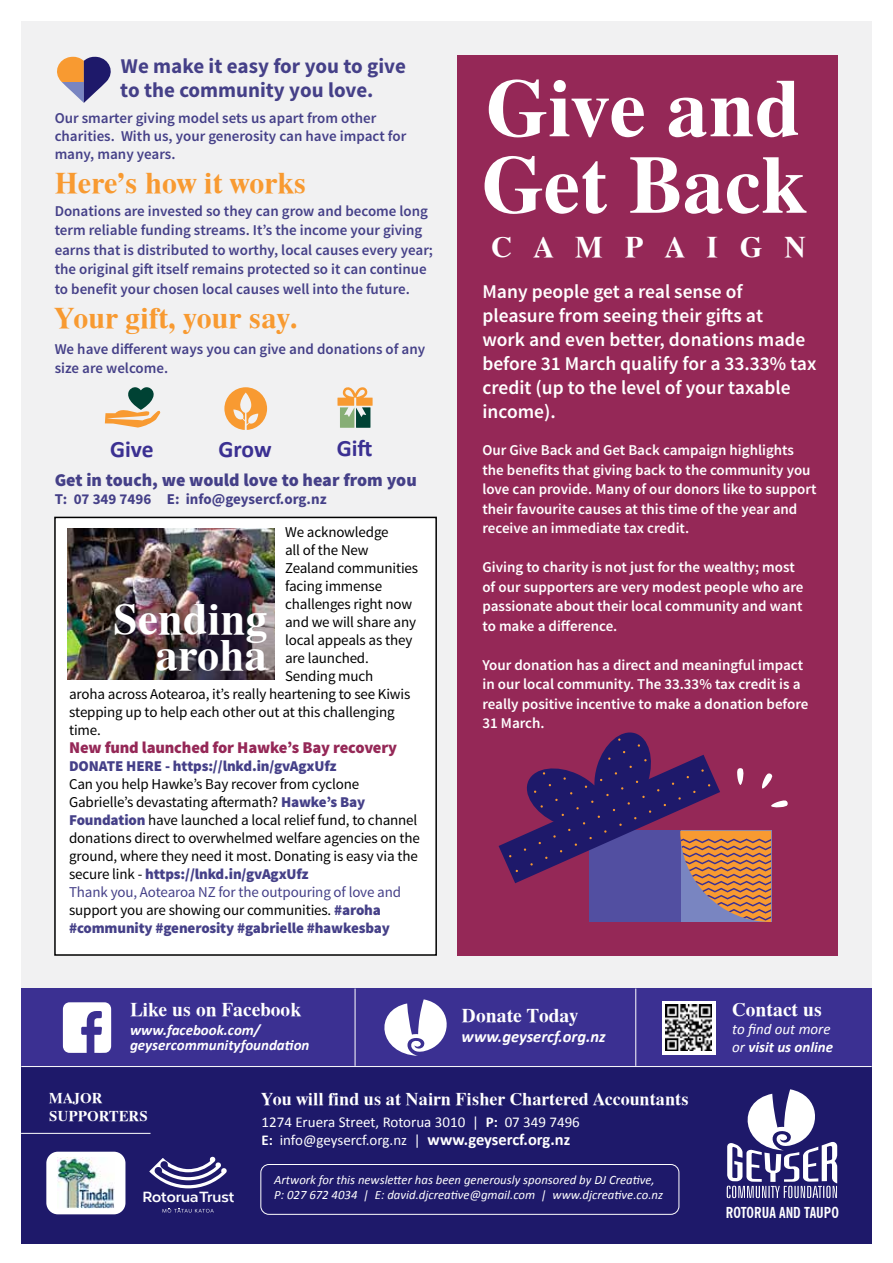
<style>
.page{position:relative;width:893px;height:1263px;background:#fff}
.page>*{position:absolute;margin:0;border:0;box-sizing:border-box;transform-origin:0 0}
.t1{font:700 82.5px/76.5px "Tiempo";color:#fff}
.t2{font:700 44.55px/36.5px "Tiempo";color:#fff;text-align:right}
.t3{font:700 30px "Tiempo";color:#f89a31}
.t4{font:700 30px "Tiempo";letter-spacing:.725em;color:#fff}
.t5{font:700 23.55px "Calibri";color:#3b3092}
.t6{font:700 21px/24px "Source Sans Pro";color:#454088}
.t7{font:600 19.5px/24px "Source Sans Pro";color:#fff}
.t8{font:700 19.5px "Tiempo";color:#fff}
.t9{font:700 18px "Tiempo";color:#fff}
.t10{font:900 18px "Source Sans Pro";color:#454088}
.t11{font:900 16.5px "Source Sans Pro";letter-spacing:-.01em;color:#952857}
.t12{font:italic 700 16.5px "Calibri";color:#fff}
.t13{font:15px/18px "Source Sans Pro";letter-spacing:-.01em;color:#000}
.t14{font:600 15px/19.5px "Source Sans Pro";color:#fff}
.t15{font:600 15px/19.5px "Source Sans Pro";color:#454088}
.t16{font:15px/18px "Calibri";color:#fff}
.t17{font:italic 700 15px/15px "Calibri";color:#fff}
.t18{font:900 15px "Source Sans Pro";letter-spacing:-.01em;color:#454088}
.t19{font:700 15px "Source Sans Pro";color:#454088}
.t20{font:italic 15px/18px "Calibri";color:#fff}
.t21{font:700 15px/18px "Tiempo";color:#fff}
.t22{font:700 condensed 15px "News Gothic BT";color:#fff}
.t23{font:700 14.7px "Corbert";color:#fff}
.t24{font:italic 12.75px/15px "Calibri";color:#fff}
.s1{font-weight:900;color:#454088}
.s2{color:#454088}
.s3{font-weight:700}
.s4{font-weight:700;font-size:16.5px}
</style>
<div class="page">
<div style="left:21px;top:21px;width:850px;height:967px;background:#f1f1f2"></div>
<div style="left:55px;top:517px;width:381px;height:438px;background:#fff"></div>
<div style="left:54px;top:517px;width:383px;height:439px;border:2px solid #000"></div>
<div style="left:457px;top:55px;width:381px;height:901px;background:#952857"></div>
<div style="left:21px;top:1065px;width:851px;height:179px;background:#1e196a"></div>
<div style="left:21px;top:988px;width:851px;height:78px;background:#3b3092"></div>
<hr style="left:355px;top:988px;width:1px;height:78px;background:#fff">
<hr style="left:635px;top:988px;width:1px;height:78px;background:#fff">
<div style="left:662px;top:1001px;width:54px;height:53px;background:linear-gradient(to right,#fff,#fff)"></div>
<img style="left:666px;top:1005px;width:46px;height:46px">
<svg style="left:384px;top:999px;width:63px;height:57px"></svg>
<svg style="left:727px;top:1089px;width:110px;height:109px"></svg>
<svg style="left:63px;top:1002px;width:48px;height:51px"></svg>
<hr style="left:21px;top:1066px;width:851px;height:1px;background:#fff">
<div style="left:260px;top:1164px;width:419px;height:51px;border:1px solid #fff;border-radius:8px"></div>
<svg style="left:149px;top:1156px;width:78px;height:32px"></svg>
<svg style="left:163px;top:1208px;width:51px;height:4px"></svg>
<div style="left:46px;top:1152px;width:79px;height:62px;background:#fff;border-radius:12px"></div>
<img style="left:58px;top:1157px;width:56px;height:52px">
<hr style="left:21px;top:1133px;width:130px;height:1px;background:#fff">
<svg style="left:105px;top:387px;width:55px;height:41px"></svg>
<svg style="left:224px;top:387px;width:43px;height:43px"></svg>
<svg style="left:337px;top:387px;width:36px;height:41px"></svg>
<svg style="left:499px;top:732px;width:289px;height:190px"></svg>
<svg style="left:62px;top:82px;width:22px;height:21px"></svg>
<svg style="left:57px;top:57px;width:27px;height:25px"></svg>
<svg style="left:84px;top:56px;width:27px;height:47px"></svg>
<img style="left:68px;top:528px;width:207px;height:151px">
<h3 class="t6" style="left:120px;top:55px;width:287px">We make it easy for you to give to the community you love.</h3>
<p class="t15" style="left:55px;top:109px;width:353px;line-height:18px">Our smarter giving model sets us apart from other charities. With us, your generosity can have impact for many, many years.</p>
<h3 class="t3" style="left:55px;top:165px;width:253px">Here’s how it works</h3>
<p class="t15" style="left:55px;top:201px;width:380px">Donations are invested so they can grow and become long term reliable funding streams. It’s the income your giving earns that is distributed to worthy, local causes every year; the original gift itself remains protected so it can continue to benefit your chosen local causes well into the future.</p>
<h3 class="t3" style="left:55px;top:300px;width:244px">Your gift, your say.</h3>
<p class="t15" style="left:55px;top:339px;width:372px">We have different ways you can give and donations of any size are welcome.</p>
<h3 class="t5" style="left:110px;top:434px;width:45px">Give</h3>
<h3 class="t5" style="left:218px;top:434px;width:55px">Grow</h3>
<h3 class="t5" style="left:337px;top:433px;width:37px">Gift</h3>
<p class="t10" style="left:55px;top:468px;width:364px">Get in touch, we would love to hear from you</p>
<p class="t19" style="left:55px;top:489px;width:273px">T: 07 349 7496 E: info@geysercf.org.nz</p>
<p class="t13" style="left:285px;top:524px;width:105px">We acknowledge</p>
<p class="t13" style="left:285px;top:542px;width:85px">all of the New</p>
<p class="t13" style="left:285px;top:560px;width:135px">Zealand communities</p>
<p class="t13" style="left:285px;top:578px;width:99px">facing immense</p>
<p class="t13" style="left:285px;top:596px;width:128px">challenges right now</p>
<p class="t13" style="left:285px;top:614px;width:133px">and we will share any</p>
<p class="t13" style="left:285px;top:632px;width:129px">local appeals as they</p>
<p class="t13" style="left:285px;top:650px;width:85px">are launched.</p>
<p class="t13" style="left:285px;top:668px;width:90px">Sending much</p>
<p class="t13" style="left:69px;top:686px;width:343px">aroha across Aotearoa, it’s really heartening to see Kiwis</p>
<p class="t13" style="left:69px;top:704px;width:327px">stepping up to help each other out at this challenging</p>
<p class="t13" style="left:69px;top:722px;width:33px">time.</p>
<p class="t11" style="left:69px;top:737px;width:330px">New fund launched for Hawke’s Bay recovery</p>
<p class="t18" style="left:69px;top:757px;width:269px">DONATE HERE - https://lnkd.in/gvAgxUfz</p>
<p class="t13" style="left:69px;top:776px;width:352px">Can you help Hawke’s Bay recover from cyclone Gabrielle’s devastating aftermath? <span class="s1">Hawke’s Bay Foundation</span> have launched a local relief fund, to channel donations direct to overwhelmed welfare agencies on the ground, where they need it most. Donating is easy via the secure link - <span class="s1">https://lnkd.in/gvAgxUfz<br></span><span class="s2">Thank you, Aotearoa NZ for the outpouring of love and </span>support you are showing our communities. <span class="s1">#aroha #community #generosity #gabrielle #hawkesbay</span></p>
<h2 class="t2" style="left:112px;top:600px;width:157px">Sending aroha</h2>
<h3 class="t8" style="left:130px;top:997px;width:172px">Like us on Facebook</h3>
<p class="t17" style="left:130px;top:1023px;width:181px">www.facebook.com/ geysercommunityfoundation</p>
<h1 class="t1" style="left:481px;top:69px;width:325px">Give and<br>Get Back</h1>
<h3 class="t4" style="left:491px;top:229px;width:316px">CAMPAIGN</h3>
<h3 class="t7" style="left:482px;top:280px;width:336px">Many people get a real sense of pleasure from seeing their gifts at<br>work and even better, donations made before 31 March qualify for a 33.33% tax credit (up to the level of your taxable income).</h3>
<p class="t14" style="left:482px;top:441px;width:336px">Our Give Back and Get Back campaign highlights the benefits that giving back to the community you love can provide. Many of our donors like to support their favourite causes at this time of the year and receive an immediate tax credit.</p>
<p class="t14" style="left:482px;top:558px;width:323px">Giving to charity is not just for the wealthy; most of our supporters are very modest people who are passionate about their local community and want to make a difference.</p>
<p class="t14" style="left:482px;top:655px;width:328px">Your donation has a direct and meaningful impact in our local community. The 33.33% tax credit is a really positive incentive to make a donation before 31 March.</p>
<h3 class="t8" style="left:462px;top:1004px;width:118px">Donate Today</h3>
<p class="t12" style="left:462px;top:1026px;width:146px">www.geysercf.org.nz</p>
<h3 class="t8" style="left:732px;top:998px;width:91px">Contact us</h3>
<p class="t20" style="left:732px;top:1019px;width:102px">to find out more or <span class="s3">visit us online</span></p>
<p class="t21" style="left:49px;top:1088px;width:100px">MAJOR<br>SUPPORTERS</p>
<p class="t23" style="left:142px;top:1185px;width:93px">RotoruaTrust</p>
<p class="t9" style="left:261px;top:1088px;width:429px">You will find us at Nairn Fisher Chartered Accountants</p>
<p class="t16" style="left:261px;top:1113px;width:320px">1274 Eruera Street, Rotorua 3010 | <span class="s3">P:</span> 07 349 7496<br><span class="s3">E:</span> info@geysercf.org.nz | <span class="s4">www.geysercf.org.nz</span></p>
<p class="t24" style="left:274px;top:1172px;width:390px">Artwork for this newsletter has been generously sponsored by DJ Creative,<br>P: 027 672 4034 | E: david.djcreative@gmail.com | www.djcreative.co.nz</p>
<p class="t22" style="left:726px;top:1203px;width:114px">ROTORUA AND TAUPO</p>
</div>
